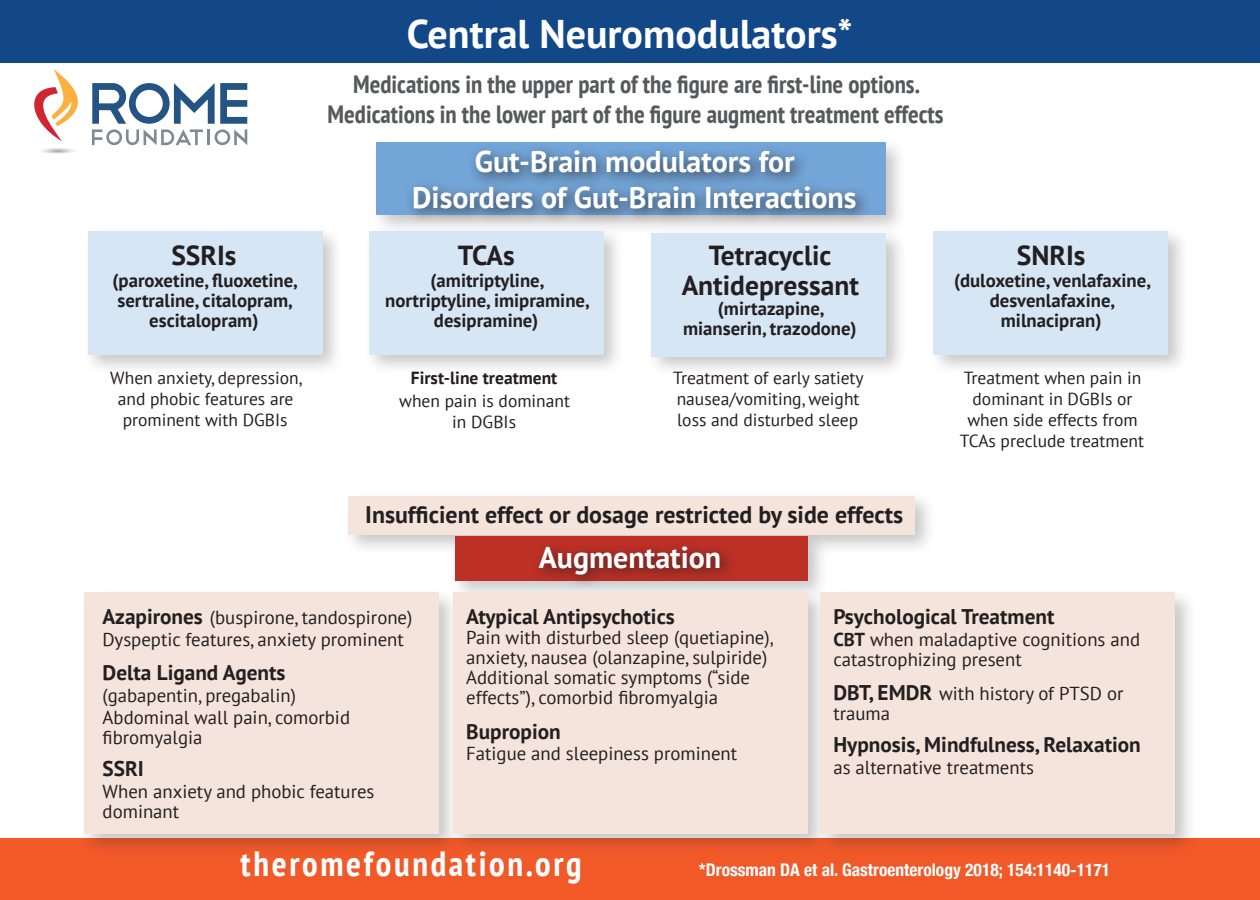
<style>
.page{position:relative;width:1260px;height:900px;background:#fff}
.page>*{position:absolute;margin:0;border:0;box-sizing:border-box;transform-origin:0 0}
.t1{font:700 40px "PT Sans";color:#fff}
.t2{font:700 condensed 35px "PT Sans";letter-spacing:.075em;color:#fff}
.t3{font:700 30px/36px "PT Sans";color:#fff;text-align:center}
.t4{font:700 27.5px/29.2px "PT Sans";color:#231f20;text-align:center}
.t5{font:700 condensed 25px/30px "PT Sans";color:#575859;text-align:center}
.t6{font:700 24px "PT Sans";color:#231f20}
.t7{font:700 21.25px "PT Sans";color:#231f20}
.t8{font:18.75px/20px "PT Sans";color:#231f20}
.t9{font:700 18.75px/20px "PT Sans";color:#231f20;text-align:center}
.t10{font:17.5px/21px "PT Sans";color:#231f20;text-align:center}
.t11{font:700 condensed 17.5px "Helvetica Neue";color:#fff}
.t12{font:700 17.5px "PT Sans";color:#231f20}
.s1{font-weight:700;font-size:21.25px}
.s2{font-weight:700}
</style>
<div class="page">
<div style="left:0;top:0;width:1260px;height:63px;background:#124888"></div>
<div style="left:0;top:839px;width:1260px;height:61px;background:#f15929"></div>
<svg style="left:34px;top:70px;width:44px;height:71px"></svg>
<svg style="left:92px;top:83px;width:155px;height:54px"></svg>
<div style="left:79px;top:137px;width:1118px;height:719px;background:#231f20;opacity:.25"></div>
<div style="left:376px;top:142px;width:510px;height:73px;background:#73a5d8"></div>
<div style="left:88px;top:231px;width:235px;height:124px;background:#d6e6f5"></div>
<div style="left:369px;top:231px;width:234px;height:123px;background:#d6e6f5"></div>
<div style="left:652px;top:233px;width:234px;height:123px;background:#d6e6f5"></div>
<div style="left:933px;top:231px;width:235px;height:123px;background:#d6e6f5"></div>
<div style="left:348px;top:496px;width:566px;height:38px;background:#f4e4dc"></div>
<div style="left:85px;top:593px;width:354px;height:241px;background:#f4e4dc"></div>
<div style="left:454px;top:592px;width:354px;height:241px;background:#f4e4dc"></div>
<div style="left:821px;top:593px;width:354px;height:241px;background:#f4e4dc"></div>
<div style="left:455px;top:536px;width:352px;height:44px;background:#bd3026"></div>
<div style="left:406px;top:143px;width:465px;height:81px;background:#231f20;opacity:.75"></div>
<div style="left:531px;top:538px;width:205px;height:52px;background:#231f20;opacity:.75"></div>
<h1 class="t1" style="left:407px;top:7px;width:448px">Central Neuromodulators*</h1>
<h3 class="t5" style="left:328px;top:68px;width:617px">Medications in the upper part of the figure are first-line options.<br>Medications in the lower part of the figure augment treatment effects</h3>
<h3 class="t4" style="left:171px;top:241px;width:67px">SSRIs</h3>
<p class="t9" style="left:112px;top:270px;width:187px">(paroxetine, fluoxetine, sertraline, citalopram, escitalopram)</p>
<h3 class="t3" style="left:412px;top:143px;width:446px">Gut-Brain modulators for<br>Disorders of Gut-Brain Interactions</h3>
<h3 class="t4" style="left:458px;top:241px;width:58px">TCAs</h3>
<p class="t9" style="left:385px;top:270px;width:206px">(amitriptyline, nortriptyline, imipramine, desipramine)</p>
<h3 class="t4" style="left:682px;top:241px;width:179px">Tetracyclic<br>Antidepressant</h3>
<p class="t9" style="left:683px;top:298px;width:175px">(mirtazapine, mianserin, trazodone)</p>
<h3 class="t4" style="left:1017px;top:241px;width:70px">SNRIs</h3>
<p class="t9" style="left:954px;top:270px;width:198px">(duloxetine, venlafaxine, desvenlafaxine, milnacipran)</p>
<p class="t10" style="left:110px;top:367px;width:193px">When anxiety, depression, and phobic features are prominent with DGBIs</p>
<p class="t12" style="left:411px;top:366px;width:148px">First-line treatment</p>
<p class="t10" style="left:399px;top:390px;width:172px">when pain is dominant in DGBIs</p>
<p class="t10" style="left:673px;top:367px;width:192px;text-align:left">Treatment of early satiety nausea/vomiting, weight loss and disturbed sleep</p>
<p class="t10" style="left:960px;top:367px;width:186px">Treatment when pain in dominant in DGBIs or when side effects from<br>TCAs preclude treatment</p>
<p class="t6" style="left:365px;top:498px;width:539px">Insufficient effect or dosage restricted by side effects</p>
<h3 class="t3" style="left:539px;top:538px;width:184px">Augmentation</h3>
<p class="t8" style="left:103px;top:606px;width:311px;line-height:22px"><span class="s1">Azapirones</span> (buspirone, tandospirone)<br>Dyspeptic features, anxiety prominent</p>
<p class="t7" style="left:103px;top:659px;width:184px">Delta Ligand Agents</p>
<p class="t8" style="left:103px;top:684px;width:249px;line-height:22px">(gabapentin, pregabalin)<br>Abdominal wall pain, comorbid</p>
<p class="t8" style="left:103px;top:727px;width:101px">fibromyalgia</p>
<p class="t7" style="left:103px;top:754px;width:43px">SSRI</p>
<p class="t8" style="left:103px;top:781px;width:273px">When anxiety and phobic features dominant</p>
<p class="t7" style="left:833px;top:602px;width:223px">Psychological Treatment</p>
<p class="t8" style="left:833px;top:628px;width:308px"><span class="s2">CBT</span> when maladaptive cognitions and catastrophizing present</p>
<p class="t8" style="left:833px;top:683px;width:292px"><span class="s1">DBT, EMDR</span> with history of PTSD or trauma</p>
<p class="t7" style="left:833px;top:731px;width:309px">Hypnosis, Mindfulness, Relaxation</p>
<p class="t8" style="left:833px;top:757px;width:202px">as alternative treatments</p>
<p class="t7" style="left:466px;top:602px;width:210px">Atypical Antipsychotics</p>
<p class="t8" style="left:466px;top:627px;width:309px">Pain with disturbed sleep (quetiapine), anxiety, nausea (olanzapine, sulpiride)<br>Additional somatic symptoms (“side effects”), comorbid fibromyalgia</p>
<p class="t7" style="left:466px;top:717px;width:96px">Bupropion</p>
<p class="t8" style="left:466px;top:743px;width:272px">Fatigue and sleepiness prominent</p>
<h2 class="t2" style="left:241px;top:840px;width:343px">theromefoundation.org</h2>
<p class="t11" style="left:699px;top:855px;width:413px">*Drossman DA et al. Gastroenterology 2018; 154:1140-1171</p>
</div>
